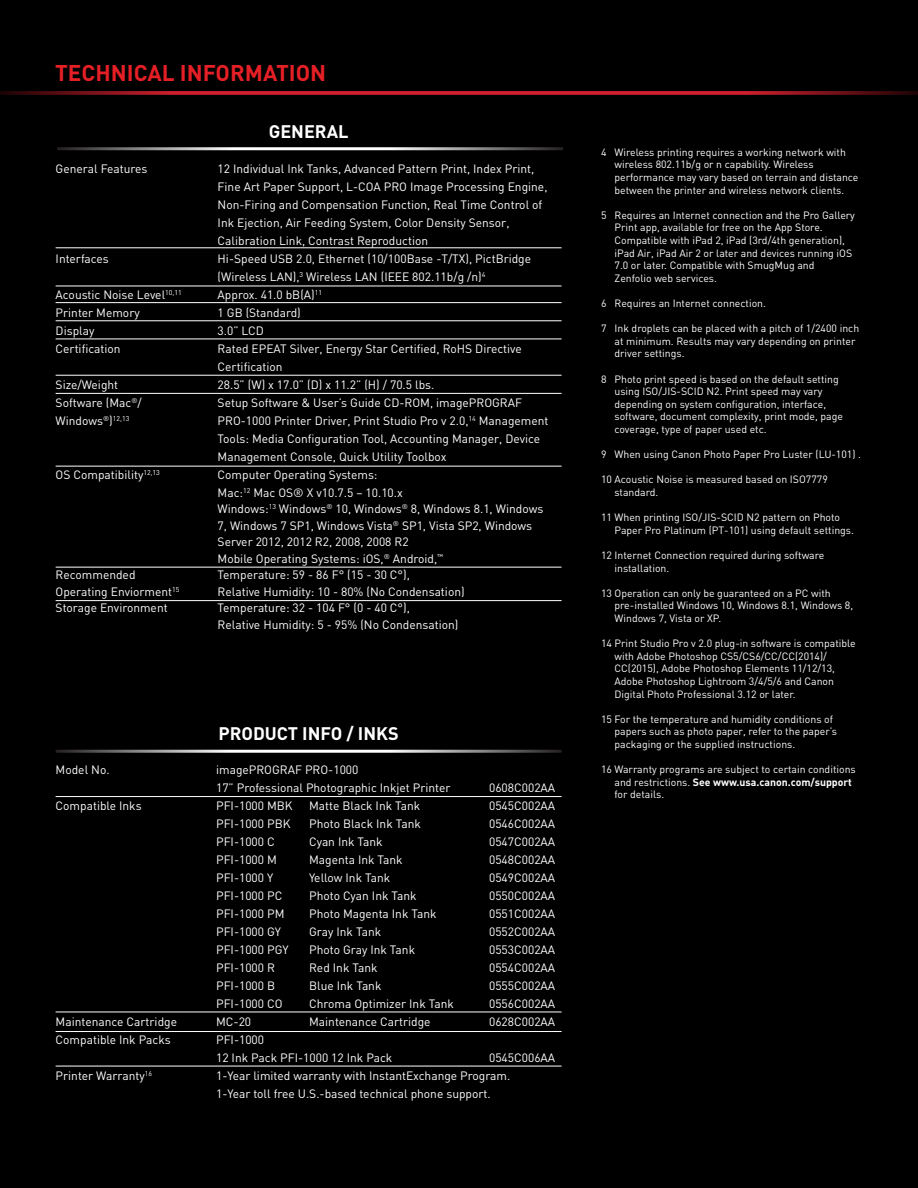
<style>
.page{position:relative;width:918px;height:1188px;background:#000001}
.page>*{position:absolute;margin:0;border:0;box-sizing:border-box;transform-origin:0 0}
.t1{font:700 22.5px "DIN";color:#e41f25}
.t2{font:700 18px "DIN";color:#fff}
.t3{font:12px/18px "DIN";color:#fff}
.t4{font:10.5px/12.6px "DIN";color:#fff}
.s1{font-weight:700}
</style>
<div class="page">
<hr style="left:56px;top:247px;width:506px;height:1px;background:#fff">
<hr style="left:56px;top:286px;width:506px;height:1px;background:#fff">
<hr style="left:56px;top:302px;width:506px;height:1px;background:#fff">
<hr style="left:56px;top:320px;width:506px;height:1px;background:#fff">
<hr style="left:56px;top:339px;width:506px;height:1px;background:#fff">
<hr style="left:56px;top:375px;width:506px;height:1px;background:#fff">
<hr style="left:56px;top:393px;width:506px;height:1px;background:#fff">
<hr style="left:56px;top:466px;width:506px;height:1px;background:#fff">
<hr style="left:56px;top:567px;width:506px;height:1px;background:#fff">
<hr style="left:56px;top:600px;width:506px;height:1px;background:#fff">
<hr style="left:56px;top:796px;width:506px;height:1px;background:#fff">
<hr style="left:56px;top:1012px;width:506px;height:1px;background:#fff">
<hr style="left:56px;top:1031px;width:506px;height:1px;background:#fff">
<hr style="left:56px;top:1066px;width:506px;height:1px;background:#fff">
<svg style="left:203px;top:91px;width:513px;height:4px;background:#c31e2b"></svg>
<hr style="left:57px;top:147px;width:506px;height:3px;background:#fff">
<hr style="left:56px;top:750px;width:506px;height:3px;background:#fff">
<svg style="left:716px;top:91px;width:202px;height:4px"></svg>
<svg style="left:0;top:91px;width:203px;height:4px"></svg>
<svg style="left:57px;top:147px;width:205px;height:4px"></svg>
<svg style="left:360px;top:147px;width:203px;height:4px"></svg>
<svg style="left:55px;top:749px;width:204px;height:4px"></svg>
<svg style="left:358px;top:749px;width:204px;height:4px"></svg>
<h1 class="t1" style="left:55px;top:58px;width:273px">TECHNICAL INFORMATION</h1>
<h2 class="t2" style="left:269px;top:120px;width:81px">GENERAL</h2>
<p class="t3" style="left:56px;top:159px;width:93px">General Features</p>
<p class="t3" style="left:218px;top:159px;width:331px">12 Individual Ink Tanks, Advanced Pattern Print, Index Print, Fine Art Paper Support, L-COA PRO Image Processing Engine, Non-Firing and Compensation Function, Real Time Control of Ink Ejection, Air Feeding System, Color Density Sensor, Calibration Link, Contrast Reproduction</p>
<p class="t3" style="left:56px;top:249px;width:55px">Interfaces</p>
<p class="t3" style="left:218px;top:249px;width:315px">Hi-Speed USB 2.0, Ethernet (10/100Base -T/TX), PictBridge (Wireless LAN),<sup>3</sup> Wireless LAN (IEEE 802.11b/g /n)<sup>4</sup></p>
<p class="t3" style="left:56px;top:285px;width:128px">Acoustic Noise Level<sup>10,11</sup></p>
<p class="t3" style="left:218px;top:285px;width:106px">Approx. 41.0 bB(A)<sup>11</sup></p>
<p class="t3" style="left:56px;top:303px;width:86px">Printer Memory</p>
<p class="t3" style="left:218px;top:303px;width:85px">1 GB (Standard)</p>
<p class="t3" style="left:56px;top:321px;width:40px">Display</p>
<p class="t3" style="left:218px;top:321px;width:48px">3.0” LCD</p>
<p class="t3" style="left:56px;top:339px;width:66px">Certification</p>
<p class="t3" style="left:218px;top:339px;width:306px">Rated EPEAT Silver, Energy Star Certified, RoHS Directive<br>Certification</p>
<p class="t3" style="left:56px;top:375px;width:64px">Size/Weight</p>
<p class="t3" style="left:218px;top:375px;width:218px">28.5” (W) x 17.0” (D) x 11.2” (H) / 70.5 lbs.</p>
<p class="t3" style="left:56px;top:393px;width:88px">Software (Mac<sup>®</sup>/</p>
<p class="t3" style="left:218px;top:393px;width:306px">Setup Software &amp; User’s Guide CD-ROM, imagePROGRAF</p>
<p class="t3" style="left:56px;top:411px;width:75px">Windows<sup>®</sup>)<sup>12,13</sup></p>
<p class="t3" style="left:218px;top:411px;width:332px">PRO-1000 Printer Driver, Print Studio Pro v 2.0,<sup>14</sup> Management<br>Tools: Media Configuration Tool, Accounting Manager, Device<br>Management Console, Quick Utility Toolbox</p>
<p class="t3" style="left:56px;top:465px;width:106px">OS Compatibility<sup>12,13</sup></p>
<p class="t3" style="left:218px;top:465px;width:187px">Computer Operating Systems:<br>Mac:<sup>12</sup> Mac OS® X v10.7.5 – 10.10.x</p>
<p class="t3" style="left:218px;top:500px;width:327px;line-height:16.5px">Windows:<sup>13</sup> Windows<sup>®</sup> 10, Windows<sup>®</sup> 8, Windows 8.1, Windows 7, Windows 7 SP1, Windows Vista<sup>®</sup> SP1, Vista SP2, Windows Server 2012, 2012 R2, 2008, 2008 R2<br>Mobile Operating Systems: iOS,<sup>®</sup> Android,<sup>™</sup></p>
<p class="t3" style="left:56px;top:566px;width:81px">Recommended</p>
<p class="t3" style="left:218px;top:566px;width:194px">Temperature: 59 - 86 F° (15 - 30 C°),</p>
<p class="t3" style="left:56px;top:582px;width:125px">Operating Enviorment<sup>15</sup></p>
<p class="t3" style="left:218px;top:582px;width:249px">Relative Humidity: 10 - 80% (No Condensation)</p>
<p class="t3" style="left:56px;top:599px;width:114px">Storage Environment</p>
<p class="t3" style="left:218px;top:599px;width:242px;line-height:16.5px">Temperature: 32 - 104 F° (0 - 40 C°),<br>Relative Humidity: 5 - 95% (No Condensation)</p>
<h2 class="t2" style="left:218px;top:721px;width:182px">PRODUCT INFO / INKS</h2>
<p class="t3" style="left:56px;top:760px;width:55px">Model No.</p>
<p class="t3" style="left:216px;top:760px;width:236px">imagePROGRAF PRO-1000<br>17” Professional Photographic Inkjet Printer</p>
<p class="t3" style="left:489px;top:778px;width:68px">0608C002AA</p>
<p class="t3" style="left:56px;top:796px;width:88px">Compatible Inks</p>
<p class="t3" style="left:216px;top:796px;width:78px">PFI-1000 MBK</p>
<p class="t3" style="left:309px;top:796px;width:113px">Matte Black Ink Tank</p>
<p class="t3" style="left:489px;top:796px;width:68px">0545C002AA</p>
<p class="t3" style="left:216px;top:814px;width:76px">PFI-1000 PBK</p>
<p class="t3" style="left:309px;top:814px;width:113px">Photo Black Ink Tank</p>
<p class="t3" style="left:489px;top:814px;width:68px">0546C002AA</p>
<p class="t3" style="left:216px;top:832px;width:60px">PFI-1000 C</p>
<p class="t3" style="left:309px;top:832px;width:75px">Cyan Ink Tank</p>
<p class="t3" style="left:489px;top:832px;width:68px">0547C002AA</p>
<p class="t3" style="left:216px;top:850px;width:62px">PFI-1000 M</p>
<p class="t3" style="left:309px;top:850px;width:95px">Magenta Ink Tank</p>
<p class="t3" style="left:489px;top:850px;width:68px">0548C002AA</p>
<p class="t3" style="left:216px;top:868px;width:59px">PFI-1000 Y</p>
<p class="t3" style="left:309px;top:868px;width:83px">Yellow Ink Tank</p>
<p class="t3" style="left:489px;top:868px;width:68px">0549C002AA</p>
<p class="t3" style="left:216px;top:886px;width:68px">PFI-1000 PC</p>
<p class="t3" style="left:309px;top:886px;width:109px">Photo Cyan Ink Tank</p>
<p class="t3" style="left:489px;top:886px;width:68px">0550C002AA</p>
<p class="t3" style="left:216px;top:904px;width:70px">PFI-1000 PM</p>
<p class="t3" style="left:309px;top:904px;width:129px">Photo Magenta Ink Tank</p>
<p class="t3" style="left:489px;top:904px;width:68px">0551C002AA</p>
<p class="t3" style="left:216px;top:922px;width:66px">PFI-1000 GY</p>
<p class="t3" style="left:309px;top:922px;width:74px">Gray Ink Tank</p>
<p class="t3" style="left:489px;top:922px;width:68px">0552C002AA</p>
<p class="t3" style="left:216px;top:940px;width:74px">PFI-1000 PGY</p>
<p class="t3" style="left:309px;top:940px;width:107px">Photo Gray Ink Tank</p>
<p class="t3" style="left:489px;top:940px;width:68px">0553C002AA</p>
<p class="t3" style="left:216px;top:958px;width:60px">PFI-1000 R</p>
<p class="t3" style="left:309px;top:958px;width:70px">Red Ink Tank</p>
<p class="t3" style="left:489px;top:958px;width:68px">0554C002AA</p>
<p class="t3" style="left:216px;top:976px;width:61px">PFI-1000 B</p>
<p class="t3" style="left:309px;top:976px;width:74px">Blue Ink Tank</p>
<p class="t3" style="left:489px;top:976px;width:68px">0555C002AA</p>
<p class="t3" style="left:216px;top:994px;width:68px">PFI-1000 CO</p>
<p class="t3" style="left:309px;top:994px;width:146px">Chroma Optimizer Ink Tank</p>
<p class="t3" style="left:489px;top:994px;width:68px">0556C002AA</p>
<p class="t3" style="left:56px;top:1012px;width:123px">Maintenance Cartridge</p>
<p class="t3" style="left:216px;top:1012px;width:37px">MC-20</p>
<p class="t3" style="left:309px;top:1012px;width:123px">Maintenance Cartridge</p>
<p class="t3" style="left:489px;top:1012px;width:68px">0628C002AA</p>
<p class="t3" style="left:56px;top:1030px;width:117px">Compatible Ink Packs</p>
<p class="t3" style="left:216px;top:1030px;width:178px">PFI-1000<br>12 Ink Pack PFI-1000 12 Ink Pack</p>
<p class="t3" style="left:489px;top:1048px;width:68px">0545C006AA</p>
<p class="t3" style="left:56px;top:1066px;width:98px">Printer Warranty<sup>16</sup></p>
<p class="t3" style="left:216px;top:1066px;width:296px">1-Year limited warranty with InstantExchange Program.<br>1-Year toll free U.S.-based technical phone support.</p>
<p class="t4" style="left:615px;top:145px;width:245px;text-indent:-14px">4 Wireless printing requires a working network with wireless 802.11b/g or n capability. Wireless performance may vary based on terrain and distance between the printer and wireless network clients.</p>
<p class="t4" style="left:615px;top:208px;width:242px;text-indent:-14px">5 Requires an Internet connection and the Pro Gallery Print app, available for free on the App Store.<br>Compatible with iPad 2, iPad (3rd/4th generation), iPad Air, iPad Air 2 or later and devices running iOS 7.0 or later. Compatible with SmugMug and<br>Zenfolio web services.</p>
<p class="t4" style="left:601px;top:297px;width:167px">6 Requires an Internet connection.</p>
<p class="t4" style="left:615px;top:322px;width:246px;text-indent:-14px">7 Ink droplets can be placed with a pitch of 1/2400 inch at minimum. Results may vary depending on printer driver settings.</p>
<p class="t4" style="left:615px;top:372px;width:230px;text-indent:-14px">8 Photo print speed is based on the default setting using ISO/JIS-SCID N2. Print speed may vary depending on system configuration, interface, software, document complexity, print mode, page coverage, type of paper used etc.</p>
<p class="t4" style="left:601px;top:448px;width:261px">9 When using Canon Photo Paper Pro Luster (LU-101) .</p>
<p class="t4" style="left:615px;top:473px;width:215px;text-indent:-14px">10 Acoustic Noise is measured based on ISO7779 standard.</p>
<p class="t4" style="left:615px;top:511px;width:241px;text-indent:-14px">11 When printing ISO/JIS-SCID N2 pattern on Photo<br>Paper Pro Platinum (PT-101) using default settings.</p>
<p class="t4" style="left:615px;top:549px;width:211px;text-indent:-14px">12 Internet Connection required during software installation.</p>
<p class="t4" style="left:615px;top:586px;width:240px;text-indent:-14px">13 Operation can only be guaranteed on a PC with pre-installed Windows 10, Windows 8.1, Windows 8,<br>Windows 7, Vista or XP.</p>
<p class="t4" style="left:615px;top:637px;width:243px;text-indent:-14px">14 Print Studio Pro v 2.0 plug-in software is compatible with Adobe Photoshop CS5/CS6/CC/CC(2014)/ CC(2015), Adobe Photoshop Elements 11/12/13, Adobe Photoshop Lightroom 3/4/5/6 and Canon Digital Photo Professional 3.12 or later.</p>
<p class="t4" style="left:615px;top:712px;width:224px;text-indent:-14px">15 For the temperature and humidity conditions of papers such as photo paper, refer to the paper’s packaging or the supplied instructions.</p>
<p class="t4" style="left:615px;top:763px;width:243px;text-indent:-14px">16 Warranty programs are subject to certain conditions and restrictions. <span class="s1">See www.usa.canon.com/support </span>for details.</p>
</div>
